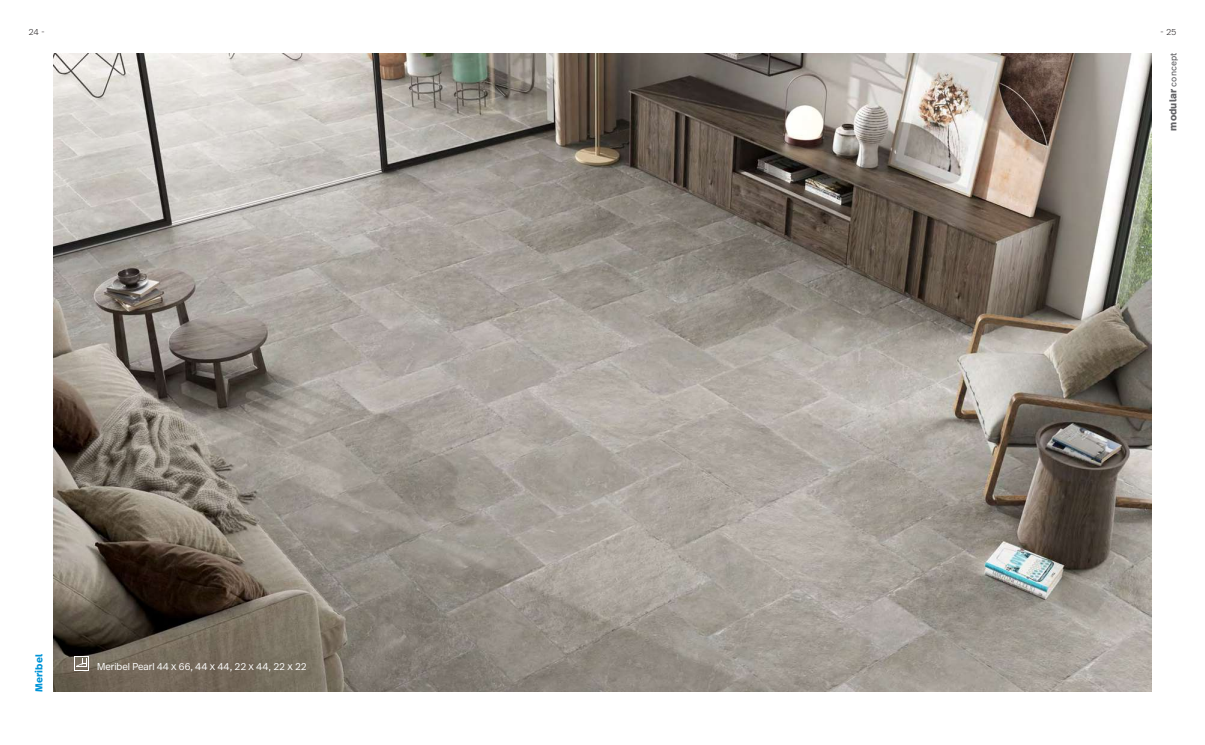
<style>
.page{position:relative;width:1205px;height:745px;background:#fff}
.page>*{position:absolute;margin:0;border:0;box-sizing:border-box;transform-origin:0 0}
.t1{font:300 10px "Real Head Pro";color:#fff}
.t2{font:700 10px "Real Text Pro";letter-spacing:.01em;color:#636366}
.t3{font:700 10px "Real Text Pro";letter-spacing:.01em;color:#0094d7}
.t4{font:300 8.75px "Real Text Pro";color:#231f20}
.s1{font-weight:400;font-size:8.75px}
</style>
<div class="page">
<img style="left:53px;top:53px;width:1099px;height:638px">
<svg style="left:74px;top:655px;width:15px;height:15px"></svg>
<p class="t4" style="left:28px;top:26px;width:18px">24 -</p>
<p class="t4" style="left:1160px;top:26px;width:18px">- 25</p>
<p class="t2" style="left:1164px;top:130px;width:80px;rotate:-90deg">modular <span class="s1">concept</span></p>
<p class="t3" style="left:31px;top:691px;width:39px;rotate:-90deg">Meribel</p>
<p class="t1" style="left:97px;top:658px;width:211px">Meribel Pearl 44 x 66, 44 x 44, 22 x 44, 22 x 22</p>
</div>
